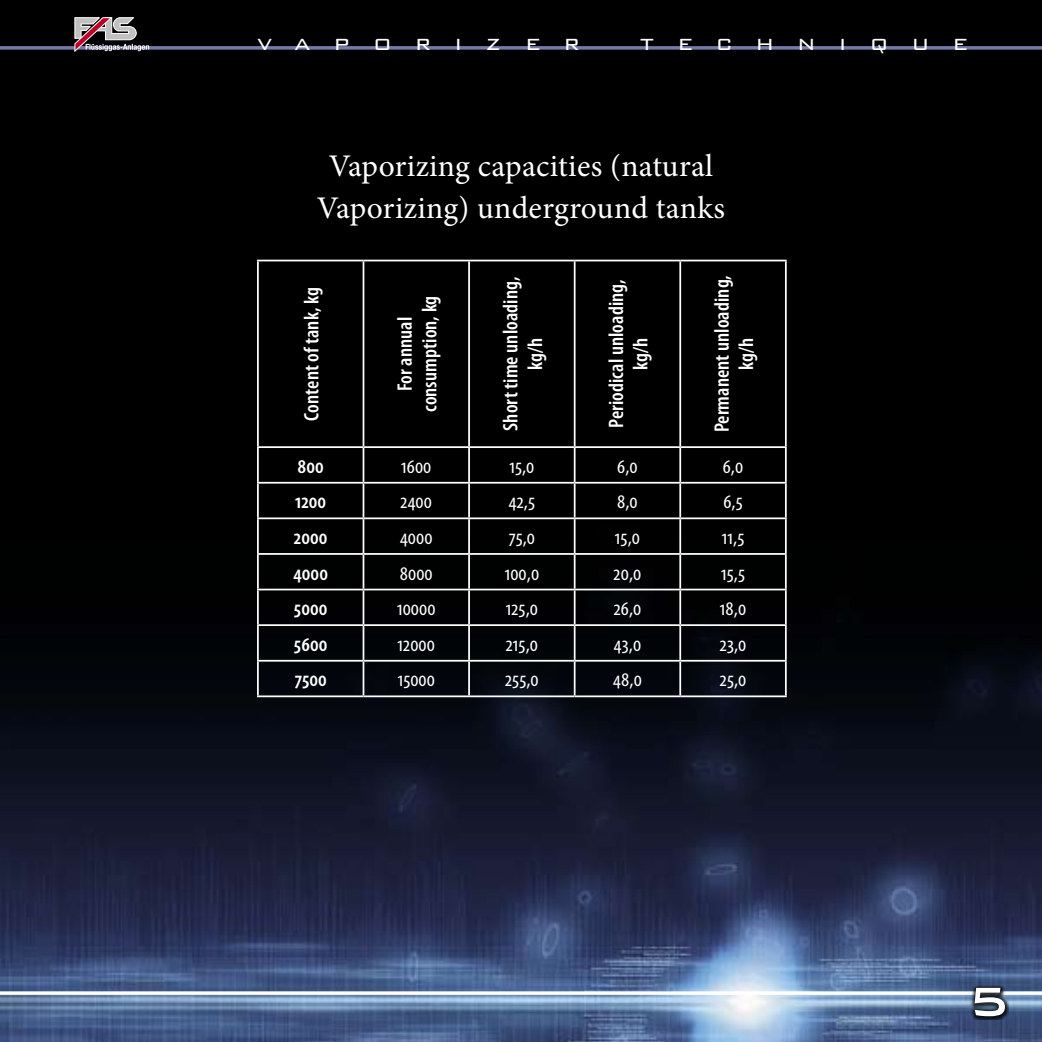
<style>
.page{position:relative;width:1042px;height:1042px;background:#000}
.page>*{position:absolute;margin:0;border:0;box-sizing:border-box;transform-origin:0 0}
.t1{font:54.25px "Bank Gothic Medium C";color:#fff}
.t2{font:31.5px/42px "Minion Pro";letter-spacing:.01em;color:#fff;text-align:center}
.t3{font:26.25px "Bank Gothic Light C";letter-spacing:.9em;color:#fff}
.t4{font:600 condensed 21px/24.5px "Myriad Pro";letter-spacing:.005em;color:#fff;text-align:center}
.t5{font:condensed 21px "Myriad Pro";letter-spacing:.005em;color:#fff}
</style>
<div class="page">
<img style="left:0;top:442px;width:1042px;height:600px">
<svg style="left:0;top:46px;width:1042px;height:4px;background:#656a93"></svg>
<svg style="left:0;top:991px;width:1042px;height:4px;background:#ebeef3"></svg>
<div style="left:969px;top:982px;width:40px;height:37px;background:#000;opacity:.8"></div>
<svg style="left:74px;top:17px;width:75px;height:35px"></svg>
<hr style="left:257px;top:260px;width:106px;height:1px;background:#fff">
<hr style="left:257px;top:261px;width:2px;height:185px;background:#fff">
<hr style="left:363px;top:260px;width:106px;height:1px;background:#fff">
<hr style="left:363px;top:261px;width:1px;height:185px;background:#fff">
<hr style="left:469px;top:260px;width:106px;height:1px;background:#fff">
<hr style="left:468px;top:261px;width:2px;height:185px;background:#fff">
<hr style="left:575px;top:260px;width:105px;height:1px;background:#fff">
<hr style="left:574px;top:261px;width:1px;height:185px;background:#fff">
<hr style="left:680px;top:260px;width:107px;height:1px;background:#fff">
<hr style="left:679px;top:261px;width:2px;height:185px;background:#fff">
<hr style="left:785px;top:261px;width:2px;height:185px;background:#fff">
<hr style="left:257px;top:446px;width:106px;height:2px;background:#fff">
<hr style="left:257px;top:448px;width:2px;height:34px;background:#fff">
<hr style="left:363px;top:446px;width:106px;height:2px;background:#fff">
<hr style="left:363px;top:448px;width:1px;height:34px;background:#fff">
<hr style="left:469px;top:446px;width:106px;height:2px;background:#fff">
<hr style="left:468px;top:448px;width:2px;height:34px;background:#fff">
<hr style="left:575px;top:446px;width:105px;height:2px;background:#fff">
<hr style="left:574px;top:448px;width:1px;height:34px;background:#fff">
<hr style="left:680px;top:446px;width:107px;height:2px;background:#fff">
<hr style="left:679px;top:448px;width:2px;height:34px;background:#fff">
<hr style="left:785px;top:448px;width:2px;height:34px;background:#fff">
<hr style="left:257px;top:482px;width:106px;height:2px;background:#fff">
<hr style="left:257px;top:484px;width:2px;height:33px;background:#fff">
<hr style="left:363px;top:482px;width:106px;height:2px;background:#fff">
<hr style="left:363px;top:484px;width:1px;height:33px;background:#fff">
<hr style="left:469px;top:482px;width:106px;height:2px;background:#fff">
<hr style="left:468px;top:484px;width:2px;height:33px;background:#fff">
<hr style="left:575px;top:482px;width:105px;height:2px;background:#fff">
<hr style="left:574px;top:484px;width:1px;height:33px;background:#fff">
<hr style="left:680px;top:482px;width:107px;height:2px;background:#fff">
<hr style="left:679px;top:484px;width:2px;height:33px;background:#fff">
<hr style="left:785px;top:484px;width:2px;height:33px;background:#fff">
<hr style="left:257px;top:517px;width:106px;height:2px;background:#fff">
<hr style="left:257px;top:519px;width:2px;height:34px;background:#fff">
<hr style="left:363px;top:517px;width:106px;height:2px;background:#fff">
<hr style="left:363px;top:519px;width:1px;height:34px;background:#fff">
<hr style="left:469px;top:517px;width:106px;height:2px;background:#fff">
<hr style="left:468px;top:519px;width:2px;height:34px;background:#fff">
<hr style="left:575px;top:517px;width:105px;height:2px;background:#fff">
<hr style="left:574px;top:519px;width:1px;height:34px;background:#fff">
<hr style="left:680px;top:517px;width:107px;height:2px;background:#fff">
<hr style="left:679px;top:519px;width:2px;height:34px;background:#fff">
<hr style="left:785px;top:519px;width:2px;height:34px;background:#fff">
<hr style="left:257px;top:553px;width:106px;height:2px;background:#fff">
<hr style="left:257px;top:555px;width:2px;height:34px;background:#fff">
<hr style="left:363px;top:553px;width:106px;height:2px;background:#fff">
<hr style="left:363px;top:555px;width:1px;height:34px;background:#fff">
<hr style="left:469px;top:553px;width:106px;height:2px;background:#fff">
<hr style="left:468px;top:555px;width:2px;height:34px;background:#fff">
<hr style="left:575px;top:553px;width:105px;height:2px;background:#fff">
<hr style="left:574px;top:555px;width:1px;height:34px;background:#fff">
<hr style="left:680px;top:553px;width:107px;height:2px;background:#fff">
<hr style="left:679px;top:555px;width:2px;height:34px;background:#fff">
<hr style="left:785px;top:555px;width:2px;height:34px;background:#fff">
<hr style="left:257px;top:589px;width:106px;height:1px;background:#fff">
<hr style="left:257px;top:590px;width:2px;height:34px;background:#fff">
<hr style="left:363px;top:589px;width:106px;height:1px;background:#fff">
<hr style="left:363px;top:590px;width:1px;height:34px;background:#fff">
<hr style="left:469px;top:589px;width:106px;height:1px;background:#fff">
<hr style="left:468px;top:590px;width:2px;height:34px;background:#fff">
<hr style="left:575px;top:589px;width:105px;height:1px;background:#fff">
<hr style="left:574px;top:590px;width:1px;height:34px;background:#fff">
<hr style="left:680px;top:589px;width:107px;height:1px;background:#fff">
<hr style="left:679px;top:590px;width:2px;height:34px;background:#fff">
<hr style="left:785px;top:590px;width:2px;height:34px;background:#fff">
<hr style="left:257px;top:624px;width:106px;height:2px;background:#fff">
<hr style="left:257px;top:626px;width:2px;height:34px;background:#fff">
<hr style="left:363px;top:624px;width:106px;height:2px;background:#fff">
<hr style="left:363px;top:626px;width:1px;height:34px;background:#fff">
<hr style="left:469px;top:624px;width:106px;height:2px;background:#fff">
<hr style="left:468px;top:626px;width:2px;height:34px;background:#fff">
<hr style="left:575px;top:624px;width:105px;height:2px;background:#fff">
<hr style="left:574px;top:626px;width:1px;height:34px;background:#fff">
<hr style="left:680px;top:624px;width:107px;height:2px;background:#fff">
<hr style="left:679px;top:626px;width:2px;height:34px;background:#fff">
<hr style="left:785px;top:626px;width:2px;height:34px;background:#fff">
<hr style="left:257px;top:660px;width:106px;height:1px;background:#fff">
<hr style="left:257px;top:661px;width:2px;height:34px;background:#fff">
<hr style="left:363px;top:660px;width:106px;height:1px;background:#fff">
<hr style="left:363px;top:661px;width:1px;height:34px;background:#fff">
<hr style="left:469px;top:660px;width:106px;height:1px;background:#fff">
<hr style="left:468px;top:661px;width:2px;height:34px;background:#fff">
<hr style="left:575px;top:660px;width:105px;height:1px;background:#fff">
<hr style="left:574px;top:661px;width:1px;height:34px;background:#fff">
<hr style="left:680px;top:660px;width:107px;height:1px;background:#fff">
<hr style="left:679px;top:661px;width:2px;height:34px;background:#fff">
<hr style="left:785px;top:661px;width:2px;height:34px;background:#fff">
<hr style="left:257px;top:695px;width:106px;height:2px;background:#fff">
<hr style="left:363px;top:695px;width:106px;height:2px;background:#fff">
<hr style="left:469px;top:695px;width:106px;height:2px;background:#fff">
<hr style="left:575px;top:695px;width:105px;height:2px;background:#fff">
<hr style="left:680px;top:695px;width:107px;height:2px;background:#fff">
<p class="t3" style="left:257px;top:29px;width:324px">vaporizer</p>
<p class="t3" style="left:640px;top:29px;width:329px">technique</p>
<h2 class="t2" style="left:317px;top:145px;width:410px">Vaporizing capacities (natural<br>Vaporizing) underground tanks</h2>
<p class="t4" style="left:300px;top:421px;width:135px;rotate:-90deg">Content of tank, kg</p>
<p class="t4" style="left:393px;top:412px;width:118px;rotate:-90deg">For annual consumption, kg</p>
<p class="t4" style="left:499px;top:431px;width:155px;rotate:-90deg">Short time unloading, kg/h</p>
<p class="t4" style="left:604px;top:428px;width:150px;rotate:-90deg">Periodical unloading, kg/h</p>
<p class="t4" style="left:710px;top:432px;width:159px;rotate:-90deg">Permanent unloading, kg/h</p>
<p class="t4" style="left:297px;top:454px;width:28px">800</p>
<p class="t5" style="left:401px;top:453px;width:32px">1600</p>
<p class="t5" style="left:509px;top:453px;width:27px">15,0</p>
<p class="t5" style="left:617px;top:453px;width:22px">6,0</p>
<p class="t5" style="left:723px;top:453px;width:22px">6,0</p>
<p class="t4" style="left:295px;top:489px;width:33px">1200</p>
<p class="t5" style="left:400px;top:489px;width:33px">2400</p>
<p class="t5" style="left:509px;top:489px;width:28px">42,5</p>
<p class="t5" style="left:617px;top:489px;width:22px">8,0</p>
<p class="t5" style="left:723px;top:489px;width:21px">6,5</p>
<p class="t4" style="left:294px;top:525px;width:35px">2000</p>
<p class="t5" style="left:400px;top:524px;width:34px">4000</p>
<p class="t5" style="left:509px;top:524px;width:28px">75,0</p>
<p class="t5" style="left:615px;top:524px;width:27px">15,0</p>
<p class="t5" style="left:722px;top:524px;width:24px">11,5</p>
<p class="t4" style="left:293px;top:561px;width:36px">4000</p>
<p class="t5" style="left:400px;top:560px;width:34px">8000</p>
<p class="t5" style="left:505px;top:560px;width:36px">100,0</p>
<p class="t5" style="left:613px;top:560px;width:29px">20,0</p>
<p class="t5" style="left:721px;top:560px;width:25px">15,5</p>
<p class="t4" style="left:294px;top:596px;width:35px">5000</p>
<p class="t5" style="left:397px;top:595px;width:40px">10000</p>
<p class="t5" style="left:506px;top:595px;width:34px">125,0</p>
<p class="t5" style="left:614px;top:595px;width:29px">26,0</p>
<p class="t5" style="left:720px;top:595px;width:28px">18,0</p>
<p class="t4" style="left:294px;top:632px;width:35px">5600</p>
<p class="t5" style="left:398px;top:631px;width:39px">12000</p>
<p class="t5" style="left:506px;top:631px;width:34px">215,0</p>
<p class="t5" style="left:614px;top:631px;width:29px">43,0</p>
<p class="t5" style="left:720px;top:631px;width:28px">23,0</p>
<p class="t4" style="left:295px;top:667px;width:34px">7500</p>
<p class="t5" style="left:398px;top:667px;width:39px">15000</p>
<p class="t5" style="left:505px;top:667px;width:35px">255,0</p>
<p class="t5" style="left:613px;top:667px;width:30px">48,0</p>
<p class="t5" style="left:720px;top:667px;width:28px">25,0</p>
<h1 class="t1" style="left:967px;top:972px;width:43px">5</h1>
</div>
